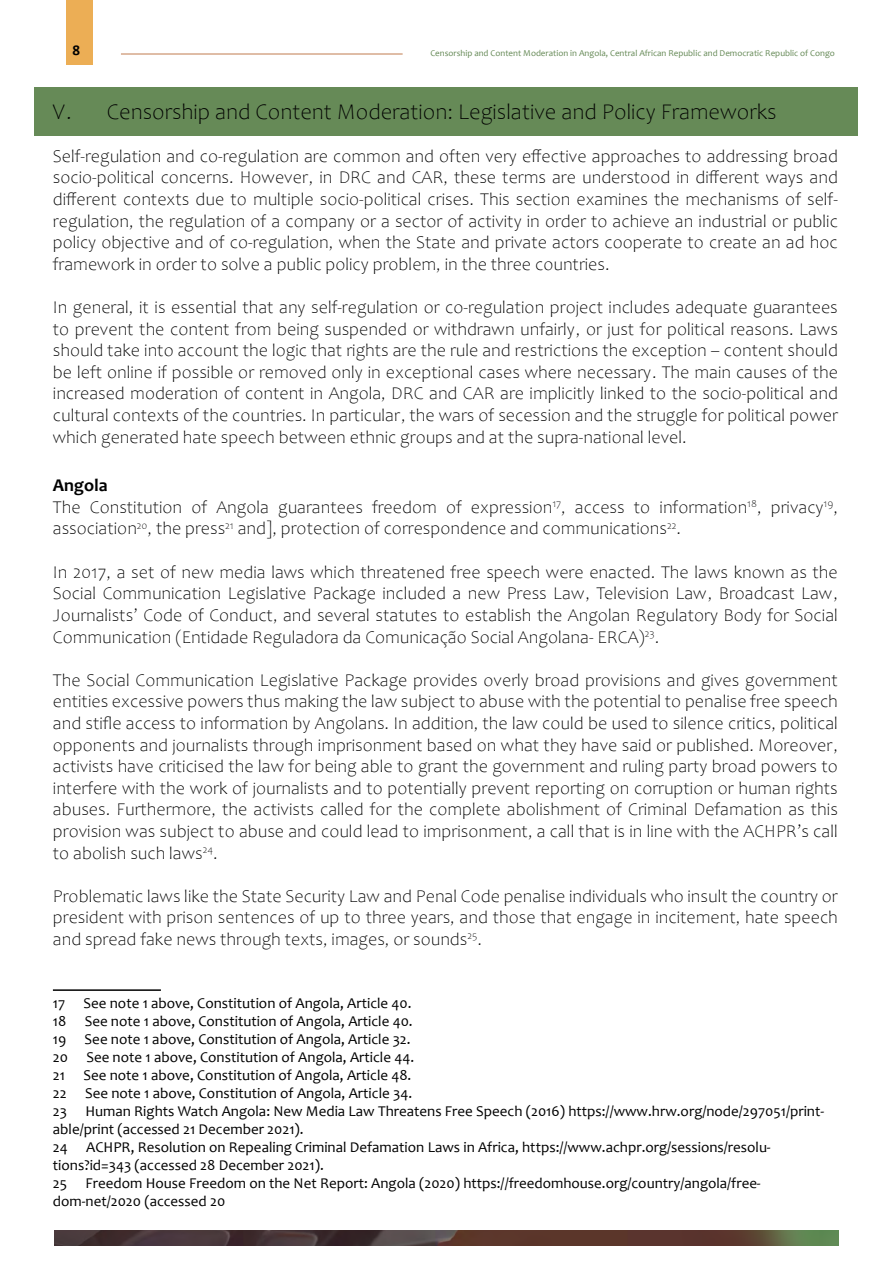
<style>
.page{position:relative;width:893px;height:1263px;background:#fff}
.page>*{position:absolute;margin:0;border:0;box-sizing:border-box;transform-origin:0 0}
.t1{font:300 22.5px "Candara";color:#000}
.t2{font:300 18px/21.6px "Candara";color:#000;text-align:justify}
.t3{font:15px/18px "Candara";color:#000}
.t4{font:700 15px "Calibri";color:#000}
.t5{font:9px "Candara";color:#668a57}
.s1{font-weight:700}
</style>
<div class="page">
<div style="left:66px;top:0;width:27px;height:65px;background:#ecae55"></div>
<hr style="left:121px;top:54px;width:282px;height:1px;background:#c07b4f">
<img style="left:54px;top:1230px;width:785px;height:15px">
<div style="left:35px;top:87px;width:823px;height:49px;background:#668a57"></div>
<hr style="left:53px;top:989px;width:108px;height:2px;background:#000">
<p class="t4" style="left:72px;top:40px;width:9px">8</p>
<p class="t5" style="left:430px;top:48px;width:406px">Censorship and Content Moderation in Angola, Central African Republic and Democratic Republic of Congo</p>
<p class="t1" style="left:53px;top:99px;width:725px">V. Censorship and Content Moderation: Legislative and Policy Frameworks</p>
<p class="t2" style="left:53px;top:145px;width:786px">Self-regulation and co-regulation are common and often very effective approaches to addressing broad socio-political concerns. However, in DRC and CAR, these terms are understood in different ways and different contexts due to multiple socio-political crises. This section examines the mechanisms of self&shy;regulation, the regulation of a company or a sector of activity in order to achieve an industrial or public policy objective and of co-regulation, when the State and private actors cooperate to create an ad hoc framework in order to solve a public policy problem, in the three countries.</p>
<p class="t2" style="left:53px;top:297px;width:786px">In general, it is essential that any self-regulation or co-regulation project includes adequate guarantees to prevent the content from being suspended or withdrawn unfairly, or just for political reasons. Laws should take into account the logic that rights are the rule and restrictions the exception – content should be left online if possible or removed only in exceptional cases where necessary. The main causes of the increased moderation of content in Angola, DRC and CAR are implicitly linked to the socio-political and cultural contexts of the countries. In particular, the wars of secession and the struggle for political power which generated hate speech between ethnic groups and at the supra-national level.</p>
<p class="t2" style="left:53px;top:475px;width:786px;text-align:left"><span class="s1">Angola<br></span>The Constitution of Angola guarantees freedom of expression<sup>17</sup>, access to information<sup>18</sup>, privacy<sup>19</sup>, association<sup>20</sup>, the press<sup>21</sup> and], protection of correspondence and communications<sup>22</sup>.</p>
<p class="t2" style="left:53px;top:561px;width:786px">In 2017, a set of new media laws which threatened free speech were enacted. The laws known as the Social Communication Legislative Package included a new Press Law, Television Law, Broadcast Law, Journalists’ Code of Conduct, and several statutes to establish the Angolan Regulatory Body for Social Communication (Entidade Reguladora da Comunicação Social Angolana- ERCA)<sup>23</sup>.</p>
<p class="t2" style="left:53px;top:669px;width:786px">The Social Communication Legislative Package provides overly broad provisions and gives government entities excessive powers thus making the law subject to abuse with the potential to penalise free speech and stifle access to information by Angolans. In addition, the law could be used to silence critics, political opponents and journalists through imprisonment based on what they have said or published. Moreover, activists have criticised the law for being able to grant the government and ruling party broad powers to interfere with the work of journalists and to potentially prevent reporting on corruption or human rights abuses. Furthermore, the activists called for the complete abolishment of Criminal Defamation as this provision was subject to abuse and could lead to imprisonment, a call that is in line with the ACHPR’s call to abolish such laws<sup>24</sup>.</p>
<p class="t2" style="left:53px;top:885px;width:786px">Problematic laws like the State Security Law and Penal Code penalise individuals who insult the country or president with prison sentences of up to three years, and those that engage in incitement, hate speech and spread fake news through texts, images, or sounds<sup>25</sup>.</p>
<p class="t3" style="left:53px;top:994px;width:773px">17 See note 1 above, Constitution of Angola, Article 40.<br>18 See note 1 above, Constitution of Angola, Article 40.<br>19 See note 1 above, Constitution of Angola, Article 32.<br>20 See note 1 above, Constitution of Angola, Article 44.<br>21 See note 1 above, Constitution of Angola, Article 48.<br>22 See note 1 above, Constitution of Angola, Article 34.<br>23 Human Rights Watch Angola: New Media Law Threatens Free Speech (2016) https://www.hrw.org/node/297051/print&shy;able/print (accessed 21 December 2021).<br>24 ACHPR, Resolution on Repealing Criminal Defamation Laws in Africa, https://www.achpr.org/sessions/resolu&shy;tions?id=343 (accessed 28 December 2021).<br>25 Freedom House Freedom on the Net Report: Angola (2020) https://freedomhouse.org/country/angola/free&shy;dom-net/2020 (accessed 20</p>
</div>
